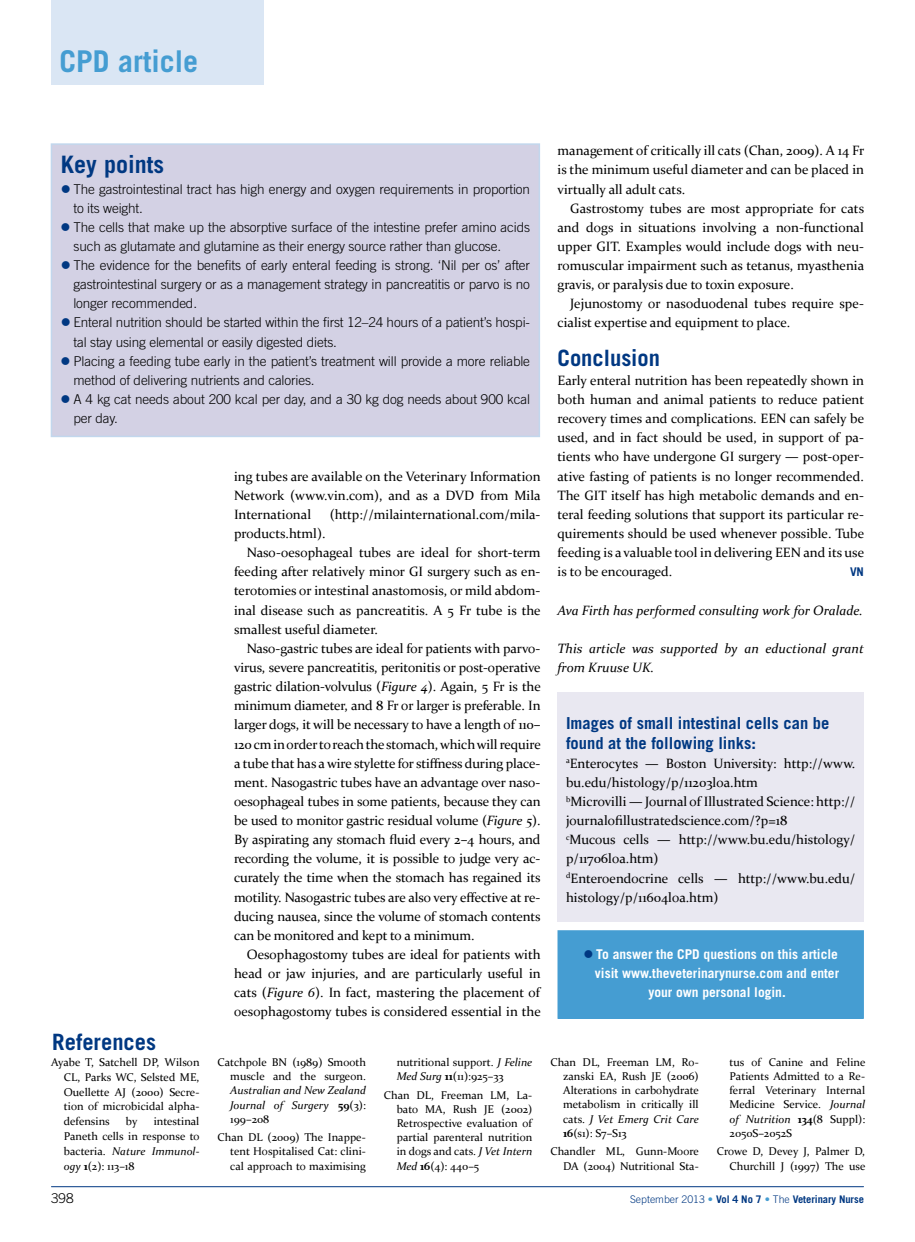
<style>
.page{position:relative;width:915px;height:1242px;background:#fff}
.page>*{position:absolute;margin:0;border:0;box-sizing:border-box;transform-origin:0 0}
.t1{font:700 30px "Trade Gothic LT Std";color:#459dd2}
.t2{font:700 24px "Trade Gothic LT Std";color:#003882}
.t3{font:700 22.5px "Trade Gothic LT Std";color:#003882}
.t4{font:700 16.5px/19.2px "Trade Gothic LT Std";color:#003882}
.t5{font:13.5px/19.2px "Constantia";letter-spacing:-.01em;color:#000;text-align:justify}
.t6{font:300 13.5px/19.2px "Trade Gothic LT Std";letter-spacing:-.01em;color:#000}
.t7{font:italic 13.5px/19.2px "Constantia";color:#000}
.t8{font:700 13.5px "Trade Gothic LT Std";color:#fff}
.t9{font:700 12px "Trade Gothic LT Std";color:#003882}
.t10{font:11.25px/14.2px "Constantia";color:#000;text-align:justify}
.t11{font:italic 11.25px/14.2px "Constantia";color:#000;text-align:justify}
.t12{font:700 10.5px "Trade Gothic LT Std";letter-spacing:-.005em;color:#003882}
.s1{color:#003882}
.s2{font-style:italic}
.s3{font-weight:700}
.s4{font-weight:700;font-style:normal}
.s5{font-style:normal}
.s6{font-weight:300}
.s7{font-weight:300;color:#459dd2}
</style>
<div class="page">
<div style="left:51px;top:0;width:213px;height:85px;background:#dae6f4"></div>
<hr style="left:51px;top:1186px;width:812px;height:1px;background:#003882">
<div style="left:51px;top:144px;width:488px;height:292px;background:#d3d1e4"></div>
<div style="left:51px;top:143px;width:489px;height:294px;border:2px solid #c2d7ed"></div>
<div style="left:558px;top:931px;width:304px;height:87px;background:#459dd2"></div>
<div style="left:557px;top:930px;width:306px;height:88px;border:2px solid #459dd2"></div>
<div style="left:557px;top:692px;width:306px;height:229px;background:#e9e8f1"></div>
<h1 class="t1" style="left:60px;top:42px;width:140px">CPD article</h1>
<h2 class="t2" style="left:61px;top:150px;width:105px">Key points</h2>
<p class="t6" style="left:73px;top:179px;width:458px;text-indent:-13px"><span class="s1">●</span> The gastrointestinal tract has high energy and oxygen requirements in proportion to its weight.</p>
<p class="t6" style="left:73px;top:217px;width:458px;text-indent:-13px"><span class="s1">●</span> The cells that make up the absorptive surface of the intestine prefer amino acids such as glutamate and glutamine as their energy source rather than glucose.</p>
<p class="t6" style="left:73px;top:255px;width:458px;text-align:justify;text-indent:-13px"><span class="s1">●</span> The evidence for the benefits of early enteral feeding is strong. ‘Nil per os’ after gastrointestinal surgery or as a management strategy in pancreatitis or parvo is no longer recommended.</p>
<p class="t6" style="left:73px;top:313px;width:458px;text-indent:-13px"><span class="s1">●</span> Enteral nutrition should be started within the first 12–24 hours of a patient’s hospi&shy;tal stay using elemental or easily digested diets.</p>
<p class="t6" style="left:73px;top:351px;width:458px;text-indent:-13px"><span class="s1">●</span> Placing a feeding tube early in the patient’s treatment will provide a more reliable method of delivering nutrients and calories.</p>
<p class="t6" style="left:73px;top:389px;width:458px;text-indent:-13px"><span class="s1">●</span> A 4 kg cat needs about 200 kcal per day, and a 30 kg dog needs about 900 kcal per day.</p>
<p class="t5" style="left:234px;top:466px;width:308px">ing tubes are available on the Veterinary Information Network (www.vin.com), and as a DVD from Mila International</p>
<p class="t5" style="left:329px;top:504px;width:212px">(http://milainternational.com/mila-</p>
<h3 class="t3" style="left:52px;top:1028px;width:105px">References</h3>
<p class="t10" style="left:64px;top:1054px;width:137px;line-height:14.9px;text-indent:-13px">Ayabe T, Satchell DP, Wilson CL, Parks WC, Selsted ME, Ouellette AJ (2000) Secre&shy;tion of microbicidal alpha&shy;defensins</p>
<p class="t10" style="left:64px;top:1113px;width:137px;line-height:14.9px;text-indent:90px">intestinal Paneth cells in response to bacteria. <span class="s2">Nature Immunol&shy;ogy</span> <span class="s3">1</span>(2): 113–18</p>
<p class="t10" style="left:126px;top:1113px;width:13px">by</p>
<p class="t5" style="left:234px;top:523px;width:93px">products.html).</p>
<p class="t5" style="left:247px;top:542px;width:295px">Naso-oesophageal tubes are ideal for short-term</p>
<p class="t5" style="left:234px;top:561px;width:308px">feeding after relatively minor GI surgery such as en-</p>
<p class="t5" style="left:234px;top:580px;width:308px">terotomies or intestinal anastomosis, or mild abdom-</p>
<p class="t5" style="left:234px;top:600px;width:308px">inal disease such as pancreatitis. A 5 Fr tube is the</p>
<p class="t5" style="left:234px;top:619px;width:145px">smallest useful diameter.</p>
<p class="t5" style="left:247px;top:638px;width:295px">Naso-gastric tubes are ideal for patients with parvo-</p>
<p class="t5" style="left:234px;top:657px;width:308px">virus, severe pancreatitis, peritonitis or post-operative</p>
<p class="t5" style="left:234px;top:676px;width:308px">gastric dilation-volvulus (<span class="s2">Figure 4</span>). Again, 5 Fr is the</p>
<p class="t5" style="left:234px;top:695px;width:308px">minimum diameter, and 8 Fr or larger is preferable. In</p>
<p class="t5" style="left:234px;top:714px;width:308px">larger dogs, it will be necessary to have a length of 110–</p>
<p class="t5" style="left:234px;top:733px;width:308px">120 cm in order to reach the stomach, which will require</p>
<p class="t5" style="left:234px;top:753px;width:308px">a tube that has a wire stylette for stiffness during place-</p>
<p class="t5" style="left:234px;top:772px;width:308px">ment. Nasogastric tubes have an advantage over naso-</p>
<p class="t5" style="left:234px;top:791px;width:308px">oesophageal tubes in some patients, because they can</p>
<p class="t5" style="left:234px;top:810px;width:308px">be used to monitor gastric residual volume (<span class="s2">Figure 5</span>).</p>
<p class="t5" style="left:234px;top:829px;width:308px">By aspirating any stomach fluid every 2–4 hours, and</p>
<p class="t5" style="left:234px;top:848px;width:308px">recording the volume, it is possible to judge very ac-</p>
<p class="t5" style="left:234px;top:867px;width:308px">curately the time when the stomach has regained its</p>
<p class="t5" style="left:234px;top:887px;width:308px">motility. Nasogastric tubes are also very effective at re-</p>
<p class="t5" style="left:234px;top:906px;width:308px">ducing nausea, since the volume of stomach contents</p>
<p class="t5" style="left:234px;top:925px;width:242px">can be monitored and kept to a minimum.</p>
<p class="t5" style="left:247px;top:944px;width:295px">Oesophagostomy tubes are ideal for patients with</p>
<p class="t5" style="left:234px;top:963px;width:308px">head or jaw injuries, and are particularly useful in</p>
<p class="t5" style="left:234px;top:982px;width:307px">cats (<span class="s2">Figure 6</span>). In fact, mastering the placement of</p>
<p class="t5" style="left:234px;top:1001px;width:308px">oesophagostomy tubes is considered essential in the</p>
<p class="t10" style="left:217px;top:1054px;width:150px;text-align:right">Catchpole BN (1989) Smooth muscle and the surgeon.</p>
<p class="t11" style="left:230px;top:1082px;width:137px">Australian and New Zealand Journal of Surgery <span class="s4">59</span><span class="s5">(3):<br>199–208</span></p>
<p class="t10" style="left:230px;top:1129px;width:137px;text-indent:-13px">Chan DL (2009) The Inappe&shy;tent Hospitalised Cat: clini&shy;cal approach to maximising</p>
<p class="t10" style="left:396px;top:1054px;width:137px">nutritional support. <span class="s2">J Feline<br>Med Surg</span> <span class="s3">11</span>(11):925–33</p>
<p class="t10" style="left:396px;top:1087px;width:137px;text-indent:-13px">Chan DL, Freeman LM, La&shy;bato MA, Rush JE (2002)<br>Retrospective evaluation of partial parenteral nutrition in dogs and cats. <span class="s2">J Vet Intern Med</span> <span class="s3">16</span>(4): 440–5</p>
<p class="t5" style="left:557px;top:140px;width:308px">management of critically ill cats (Chan, 2009). A 14 Fr is the minimum useful diameter and can be placed in virtually all adult cats.</p>
<p class="t5" style="left:557px;top:198px;width:308px;text-indent:13px">Gastrostomy tubes are most appropriate for cats and dogs in situations involving a non-functional upper GIT. Examples would include dogs with neu&shy;romuscular impairment such as tetanus, myasthenia gravis, or paralysis due to toxin exposure.</p>
<p class="t5" style="left:557px;top:293px;width:308px;text-indent:13px">Jejunostomy or nasoduodenal tubes require spe&shy;cialist expertise and equipment to place.</p>
<h3 class="t3" style="left:557px;top:344px;width:104px">Conclusion</h3>
<p class="t5" style="left:557px;top:370px;width:308px">Early enteral nutrition has been repeatedly shown in both human and animal patients to reduce patient recovery times and complications. EEN can safely be used, and in fact should be used, in support of pa&shy;tients who have undergone GI surgery — post-oper&shy;ative fasting of patients is no longer recommended.<br>The GIT itself has high metabolic demands and en&shy;teral feeding solutions that support its particular re&shy;quirements should be used whenever possible. Tube feeding is a valuable tool in delivering EEN and its use is to be encouraged.</p>
<p class="t9" style="left:849px;top:564px;width:15px">VN</p>
<p class="t7" style="left:557px;top:600px;width:307px">Ava Firth has performed consulting work for Oralade.</p>
<p class="t7" style="left:557px;top:638px;width:308px">This article was supported by an eductional grant from Kruuse UK.</p>
<p class="t4" style="left:566px;top:713px;width:265px">Images of small intestinal cells can be found at the following links:</p>
<p class="t5" style="left:566px;top:753px;width:291px;text-align:left"><sup>a</sup>Enterocytes — Boston University: http://www. bu.edu/histology/p/11203loa.htm<br><sup>b</sup>Microvilli — Journal of Illustrated Science: http:// journalofillustratedscience.com/?p=18<br><sup>c</sup>Mucous cells — http://www.bu.edu/histology/ p/11706loa.htm)<br><sup>d</sup>Enteroendocrine cells — http://www.bu.edu/ histology/p/11604loa.htm)</p>
<p class="t8" style="left:583px;top:946px;width:256px"><span class="s1">●</span> To answer the CPD questions on this article</p>
<p class="t8" style="left:594px;top:965px;width:245px">visit www.theveterinarynurse.com and enter</p>
<p class="t8" style="left:648px;top:984px;width:139px">your own personal login.</p>
<p class="t10" style="left:563px;top:1054px;width:137px;text-indent:-13px">Chan DL, Freeman LM, Ro&shy;zanski EA, Rush JE (2006)<br>Alterations in carbohydrate metabolism in critically ill cats. <span class="s2">J Vet Emerg Crit Care </span><span class="s3">16</span>(s1): S7–S13</p>
<p class="t10" style="left:550px;top:1144px;width:150px;text-align:right">Chandler ML, Gunn-Moore<br>DA (2004) Nutritional Sta-</p>
<p class="t10" style="left:729px;top:1054px;width:137px">tus of Canine and Feline Patients Admitted to a Re&shy;ferral Veterinary Internal Medicine Service. <span class="s2">Journal of Nutrition</span> <span class="s3">134</span>(8 Suppl):<br>2050S–2052S</p>
<p class="t10" style="left:716px;top:1144px;width:150px;text-align:right">Crowe D, Devey J, Palmer D,<br>Churchill J (1997) The use</p>
<p class="t6" style="left:51px;top:1188px;width:24px">398</p>
<p class="t12" style="left:630px;top:1192px;width:235px"><span class="s6">September 2013</span> <span class="s7">•</span> Vol 4 No 7 <span class="s7">•</span> <span class="s6">The</span> Veterinary Nurse</p>
</div>
